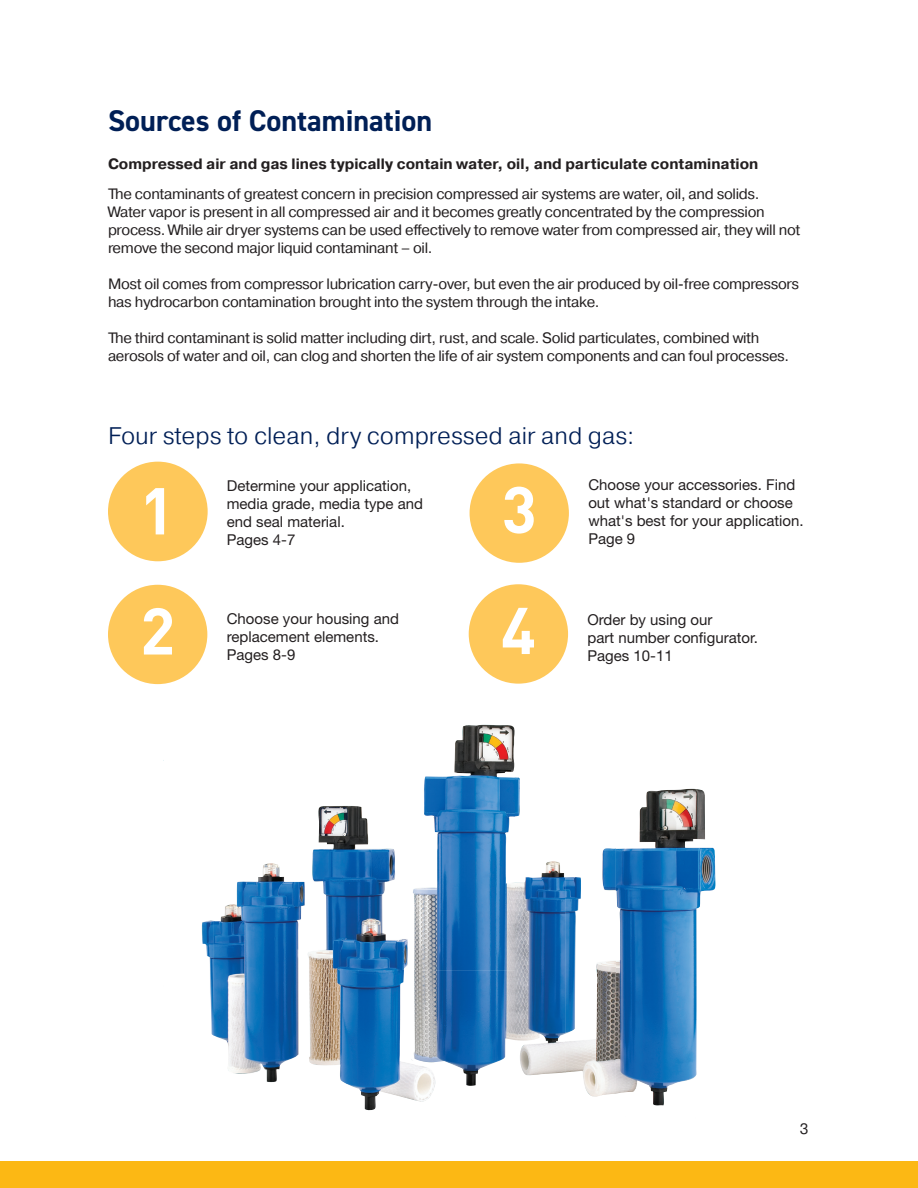
<style>
.page{position:relative;width:918px;height:1188px;background:#fff}
.page>*{position:absolute;margin:0;border:0;box-sizing:border-box;transform-origin:0 0}
.t1{font:700 30px "DIN2014";color:#001f56}
.t2{font:300 24px "Pragmatica";color:#001f56}
.t3{font:15px/18px "Pragmatica";letter-spacing:-.02em;color:#231f20}
.t4{font:15px/18px "Helvetica Neue LT Std";color:#231f20}
.t5{font:700 15px "Pragmatica";color:#231f20}
</style>
<div class="page">
<div style="left:0;top:1161px;width:918px;height:27px;background:#fcb814"></div>
<svg style="left:469px;top:584px;width:99px;height:100px"></svg>
<svg style="left:470px;top:463px;width:99px;height:100px"></svg>
<svg style="left:108px;top:585px;width:99px;height:99px"></svg>
<svg style="left:108px;top:462px;width:100px;height:99px"></svg>
<img style="left:415px;top:725px;width:100px;height:377px">
<img style="left:314px;top:806px;width:101px;height:305px">
<img style="left:515px;top:777px;width:50px;height:299px">
<img style="left:616px;top:789px;width:100px;height:231px">
<img style="left:213px;top:849px;width:101px;height:220px">
<img style="left:565px;top:848px;width:51px;height:249px">
<img style="left:201px;top:920px;width:12px;height:115px">
<img style="left:616px;top:1020px;width:81px;height:86px">
<img style="left:228px;top:1069px;width:51px;height:14px">
<h1 class="t1" style="left:108px;top:101px;width:326px">Sources of Contamination</h1>
<p class="t5" style="left:108px;top:154px;width:652px">Compressed air and gas lines typically contain water, oil, and particulate contamination</p>
<p class="t3" style="left:108px;top:185px;width:694px">The contaminants of greatest concern in precision compressed air systems are water, oil, and solids.<br>Water vapor is present in all compressed air and it becomes greatly concentrated by the compression process. While air dryer systems can be used effectively to remove water from compressed air, they will not remove the second major liquid contaminant – oil.</p>
<p class="t3" style="left:108px;top:275px;width:693px">Most oil comes from compressor lubrication carry-over, but even the air produced by oil-free compressors has hydrocarbon contamination brought into the system through the intake.</p>
<p class="t3" style="left:108px;top:329px;width:683px">The third contaminant is solid matter including dirt, rust, and scale. Solid particulates, combined with aerosols of water and oil, can clog and shorten the life of air system components and can foul processes.</p>
<h2 class="t2" style="left:108px;top:420px;width:528px">Four steps to clean, dry compressed air and gas:</h2>
<p class="t4" style="left:227px;top:477px;width:198px">Determine your application, media grade, media type and end seal material.<br>Pages 4-7</p>
<p class="t4" style="left:588px;top:476px;width:217px">Choose your accessories. Find out what's standard or choose what's best for your application.<br>Page 9</p>
<p class="t4" style="left:227px;top:610px;width:174px">Choose your housing and replacement elements.<br>Pages 8-9</p>
<p class="t4" style="left:588px;top:610px;width:172px">Order by using our<br>part number configurator.<br>Pages 10-11</p>
<p class="t3" style="left:800px;top:1120px;width:10px">3</p>
</div>
